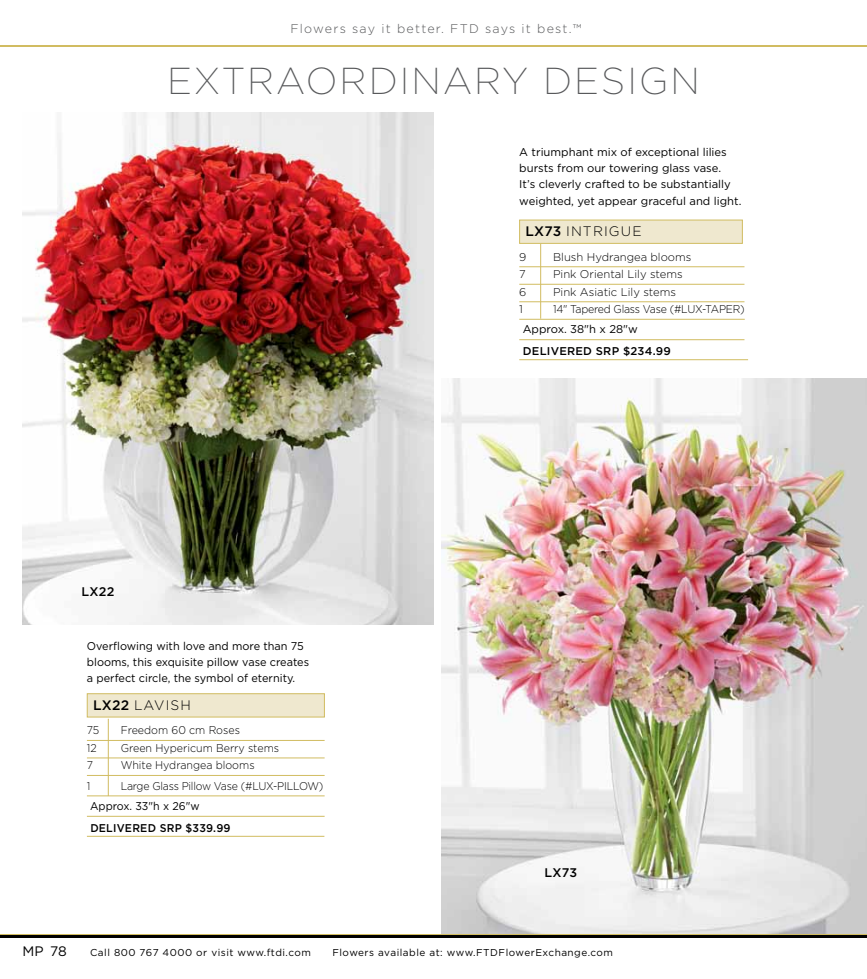
<style>
.page{position:relative;width:867px;height:979px;background:#fff}
.page>*{position:absolute;margin:0;border:0;box-sizing:border-box;transform-origin:0 0}
.t1{font:200 37.5px "Gotham";letter-spacing:.055em;color:#58595b}
.t2{font:300 13.75px "Gotham";letter-spacing:.08em;color:#000}
.t3{font:13.75px "Gotham";color:#000}
.t4{font:300 12.5px "Gotham";letter-spacing:.1em;color:#58595b}
.t5{font:500 12.5px "Gotham";letter-spacing:.02em;color:#000}
.t6{font:11.25px/16.2px "Gotham";color:#000}
.t7{font:300 11.25px "Gotham";color:#000;scale:.95 1}
.t8{font:300 11.25px "Gotham";color:#000}
.t9{font:300 11.25px "Gotham";color:#000;scale:.94 1}
.t10{font:300 11.25px "Gotham";letter-spacing:-.02em;color:#000;scale:.94 1}
.t11{font:500 11.25px "Gotham";letter-spacing:.02em;color:#000;scale:.95 1}
.t12{font:500 11.25px "Gotham";letter-spacing:.02em;color:#000}
.t13{font:11.25px "Gotham";color:#000;scale:.95 1}
.t14{font:10px "Gotham";letter-spacing:.05em;color:#000}
.s1{font-weight:500}
</style>
<div class="page">
<img style="left:441px;top:378px;width:425px;height:556px">
<img style="left:22px;top:112px;width:411px;height:512px">
<hr style="left:0;top:45px;width:866px;height:1px;background:#d1bc61">
<div style="left:87px;top:693px;width:237px;height:24px;background:#efe8cf;border:1px solid #d1bc61"></div>
<hr style="left:87px;top:740px;width:237px;height:1px;background:#d1bc61">
<hr style="left:87px;top:757px;width:237px;height:1px;background:#d1bc61">
<hr style="left:87px;top:775px;width:237px;height:1px;background:#d1bc61">
<hr style="left:87px;top:795px;width:237px;height:1px;background:#d1bc61">
<hr style="left:87px;top:816px;width:237px;height:1px;background:#d1bc61">
<hr style="left:87px;top:836px;width:237px;height:1px;background:#d1bc61">
<hr style="left:108px;top:719px;width:1px;height:77px;background:#d1bc61">
<div style="left:519px;top:220px;width:223px;height:24px;background:#efe8cf;border:1px solid #d1bc61"></div>
<hr style="left:519px;top:266px;width:225px;height:1px;background:#d1bc61">
<hr style="left:519px;top:284px;width:225px;height:1px;background:#d1bc61">
<hr style="left:519px;top:301px;width:225px;height:1px;background:#d1bc61">
<hr style="left:519px;top:319px;width:225px;height:1px;background:#d1bc61">
<hr style="left:519px;top:339px;width:225px;height:1px;background:#d1bc61">
<hr style="left:519px;top:359px;width:228px;height:1px;background:#d1bc61">
<hr style="left:540px;top:244px;width:1px;height:75px;background:#d1bc61">
<hr style="left:0;top:934px;width:866px;height:2px;background:#d1bc61">
<hr style="left:0;top:935px;width:866px;height:2px;background:#000">
<p class="t4" style="left:290px;top:20px;width:292px">Flowers say it better. ftd says it best.™</p>
<h1 class="t1" style="left:167px;top:57px;width:534px">EXTRAORD INARY D ESIGN</h1>
<p class="t6" style="left:519px;top:144px;width:223px">A triumphant mix of exceptional lilies bursts from our towering glass vase.<br>It’s cleverly crafted to be substantially weighted, yet appear graceful and light.</p>
<p class="t2" style="left:525px;top:223px;width:118px"><span class="s1">LX73</span> i ntrigue</p>
<p class="t8" style="left:519px;top:249px;width:26px">9 B</p>
<p class="t8" style="left:561px;top:249px;width:132px">lush Hydrangea blooms</p>
<p class="t8" style="left:519px;top:267px;width:8px">7</p>
<p class="t8" style="left:553px;top:267px;width:131px">Pink Oriental Lily stems</p>
<p class="t8" style="left:519px;top:284px;width:9px">6</p>
<p class="t8" style="left:553px;top:284px;width:124px">Pink Asiatic Lily stems</p>
<p class="t8" style="left:519px;top:302px;width:5px">1</p>
<p class="t10" style="left:553px;top:302px;width:205px">14" Tapered Glass Vase (#LUX-Taper)</p>
<p class="t6" style="left:522px;top:321px;width:117px">Approx. 38"h x 28"w</p>
<p class="t12" style="left:522px;top:344px;width:149px">DELIVERED SRP $234.99</p>
<p class="t5" style="left:81px;top:584px;width:34px">LX22</p>
<p class="t6" style="left:87px;top:637px;width:224px">Overflowing with love and more than 75 blooms, this exquisite pillow vase creates a perfect circle, the symbol of eternity.</p>
<p class="t2" style="left:93px;top:696px;width:99px"><span class="s1">LX22</span> lavi sh</p>
<p class="t7" style="left:87px;top:723px;width:15px">75</p>
<p class="t7" style="left:121px;top:723px;width:127px">Freedom 60 cm Roses</p>
<p class="t7" style="left:87px;top:740px;width:12px">12</p>
<p class="t7" style="left:121px;top:740px;width:168px">Green Hypericum Berry stems</p>
<p class="t7" style="left:87px;top:758px;width:8px">7</p>
<p class="t7" style="left:121px;top:758px;width:142px">White Hydrangea blooms</p>
<p class="t7" style="left:87px;top:778px;width:5px">1</p>
<p class="t9" style="left:121px;top:778px;width:148px">Large G lass Pillow Vase (#LUX</p>
<p class="t9" style="left:273px;top:778px;width:55px">-Pi llow)</p>
<p class="t13" style="left:90px;top:799px;width:117px">Approx. 33"h x 26"w</p>
<p class="t11" style="left:90px;top:820px;width:149px">DELIVERED SRP $339.99</p>
<p class="t5" style="left:544px;top:864px;width:34px">LX73</p>
<p class="t3" style="left:22px;top:942px;width:46px">MP 78</p>
<p class="t14" style="left:90px;top:946px;width:222px">Call 800 767 4000 or visit www.ftdi.com</p>
<p class="t14" style="left:332px;top:946px;width:282px">Flowers available at: www.FTDFlowerExchange.com</p>
</div>
